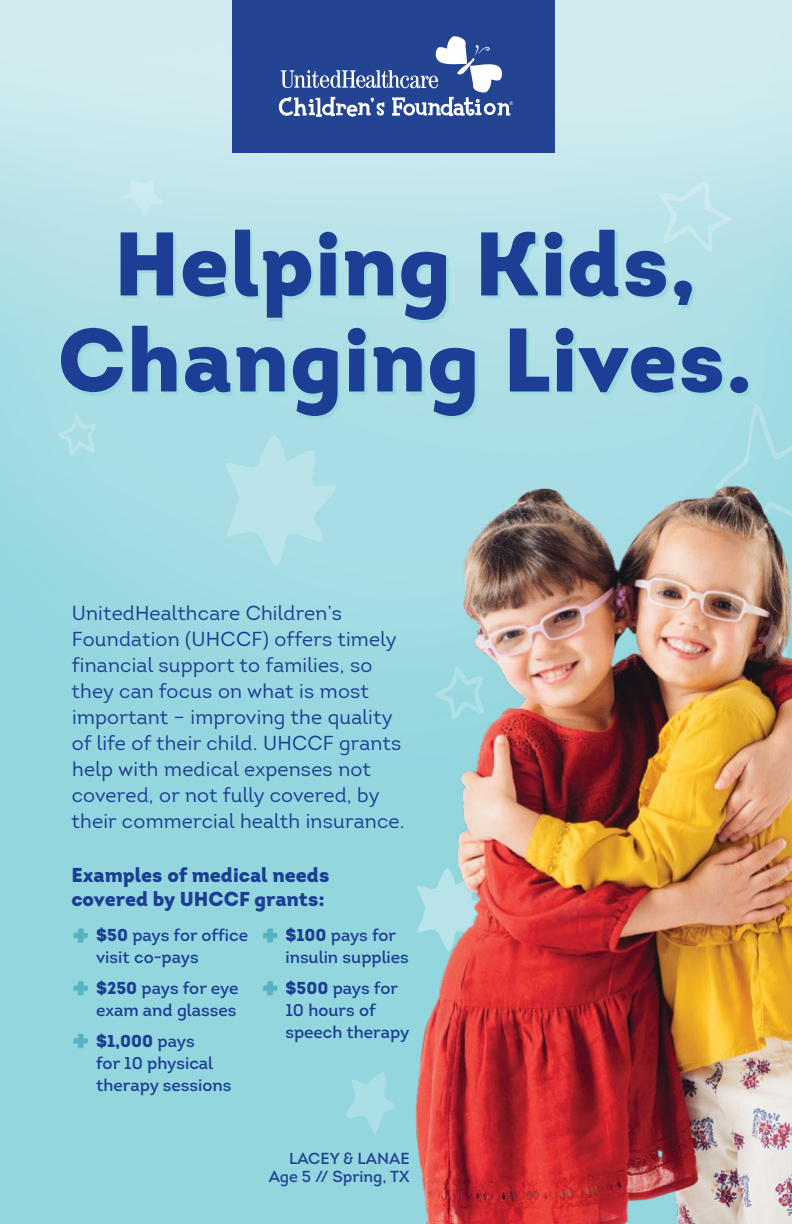
<style>
.page{position:relative;width:792px;height:1224px;background:#fff}
.page>*{position:absolute;margin:0;border:0;box-sizing:border-box;transform-origin:0 0}
.t1{font:900 90px/96px "Intro";letter-spacing:.01em;color:#1c3e94;text-align:center}
.t2{font:20px/26px "Intro";letter-spacing:.01em;color:#1c3e94}
.t3{font:900 20px/24px "Intro";color:#1c3e94}
.t4{font:17px/22px "Intro";color:#1c3e94}
.t5{font:16px/18px "Intro";color:#214393;text-align:right}
.s1{font-weight:900}
</style>
<div class="page">
<img style="left:0;top:0;width:792px;height:1224px">
<svg style="left:714px;top:403px;width:78px;height:72px;background:#a4dbe3"></svg>
<img style="left:370px;top:475px;width:422px;height:749px">
<svg style="left:346px;top:1071px;width:50px;height:64px;background:#9ddae1"></svg>
<svg style="left:225px;top:435px;width:112px;height:131px;background:#b1e0e7"></svg>
<div style="left:63px;top:231px;width:688px;height:188px;background:#93d6de;opacity:.79"></div>
<svg style="left:659px;top:179px;width:72px;height:74px;background:#bce4ea"></svg>
<svg style="left:121px;top:179px;width:42px;height:38px;background:#c4e7ec"></svg>
<svg style="left:434px;top:665px;width:50px;height:55px;background:#9ed9e1"></svg>
<svg style="left:57px;top:414px;width:40px;height:42px;background:#abdee5"></svg>
<div style="left:232px;top:0;width:322px;height:153px;background:#234493"></div>
<svg style="left:278px;top:36px;width:235px;height:81px"></svg>
<svg style="left:758px;top:624px;width:32px;height:35px"></svg>
<div style="left:73px;top:869px;width:258px;height:43px;background:#93d6de"></div>
<svg style="left:73px;top:929px;width:15px;height:14px"></svg>
<svg style="left:73px;top:981px;width:15px;height:14px"></svg>
<svg style="left:73px;top:1034px;width:15px;height:14px"></svg>
<svg style="left:263px;top:929px;width:14px;height:14px"></svg>
<svg style="left:263px;top:981px;width:14px;height:14px"></svg>
<h1 class="t1" style="left:57px;top:215px;width:696px">Helping Kids,<br>Changing Lives.</h1>
<p class="t2" style="left:72px;top:600px;width:335px">UnitedHealthcare Children’s Foundation (UHCCF) offers timely financial support to families, so they can focus on what is most important – improving the quality of life of their child. UHCCF grants help with medical expenses not covered, or not fully covered, by their commercial health insurance.</p>
<p class="t3" style="left:71px;top:862px;width:259px">Examples of medical needs covered by UHCCF grants:</p>
<p class="t4" style="left:96px;top:924px;width:154px"><span class="s1">$50</span> pays for office visit co-pays</p>
<p class="t4" style="left:96px;top:977px;width:144px"><span class="s1">$250</span> pays for eye exam and glasses</p>
<p class="t4" style="left:96px;top:1030px;width:137px"><span class="s1">$1,000</span> pays<br>for 10 physical therapy sessions</p>
<p class="t4" style="left:285px;top:924px;width:125px"><span class="s1">$100</span> pays for insulin supplies</p>
<p class="t4" style="left:285px;top:977px;width:126px"><span class="s1">$500</span> pays for<br>10 hours of speech therapy</p>
<p class="t5" style="left:269px;top:1150px;width:142px">LACEY &amp; LANAE<br>Age 5 // Spring, TX</p>
</div>
